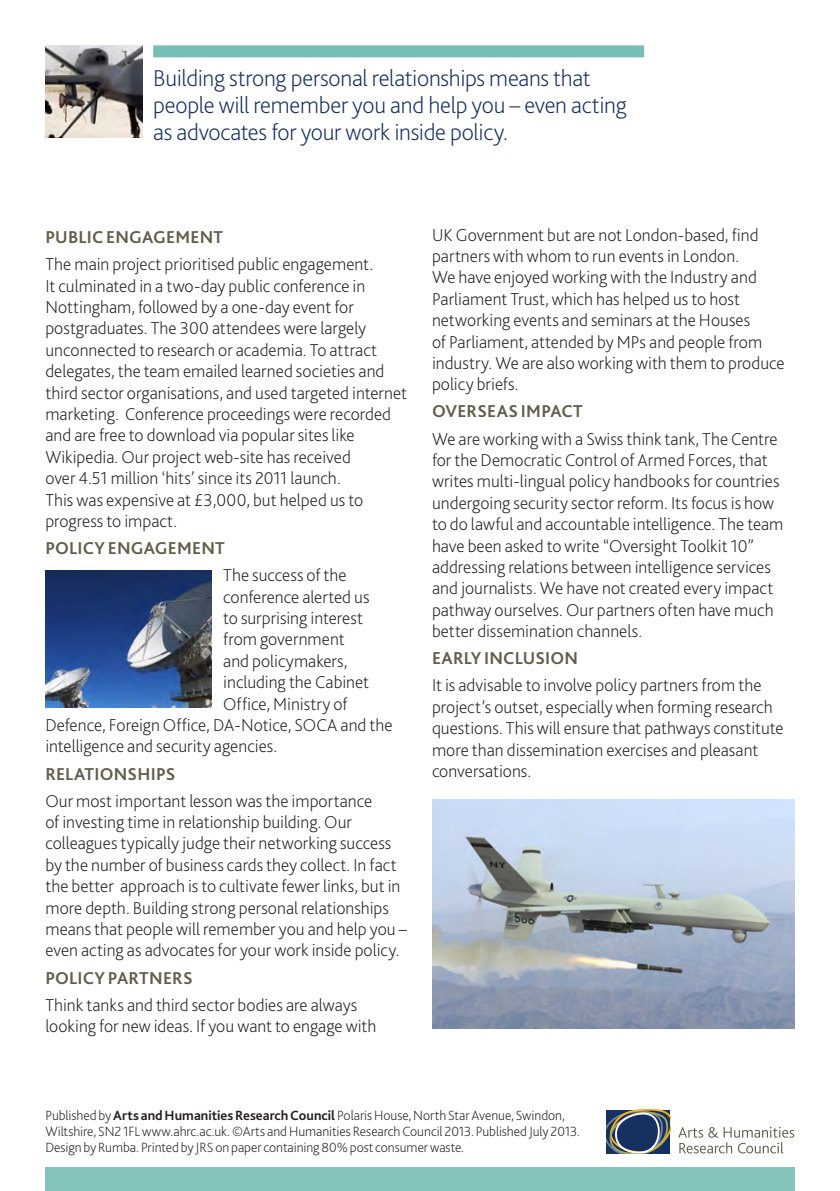
<style>
.page{position:relative;width:840px;height:1191px;background:#fff}
.page>*{position:absolute;margin:0;border:0;box-sizing:border-box;transform-origin:0 0}
.t1{font:200 24px/27px "Bliss 2";letter-spacing:-.01em;color:#16315f}
.Text{font:200 18px/21.4px "Bliss 2";color:#231f20}
.t2{font:700 18px "Bliss 2";letter-spacing:.01em;color:#615f4a}
.t3{font:14px/16px "Bliss 2 Extra Light 2";letter-spacing:-.005em;color:#231f20}
.s1{font-family:"Bliss 2";font-weight:700}
</style>
<div class="page">
<div style="left:45px;top:1167px;width:749px;height:24px;background:#85c4bd"></div>
<svg style="left:606px;top:1109px;width:63px;height:44px;background:#4c5b6e"></svg>
<svg style="left:678px;top:1126px;width:115px;height:27px"></svg>
<img style="left:45px;top:45px;width:97px;height:92px">
<img style="left:45px;top:571px;width:167px;height:136px">
<div style="left:153px;top:45px;width:490px;height:12px;background:#76bfb6"></div>
<img style="left:432px;top:799px;width:362px;height:229px">
<h1 class="t1" style="left:153px;top:64px;width:474px">Building strong personal relationships means that people will remember you and help you – even acting as advocates for your work inside policy.</h1>
<p class="t2" style="left:45px;top:226px;width:179px">PUBLIC ENGAGEMENT</p>
<p class="Text" style="left:45px;top:253px;width:363px">The main project prioritised public engagement.<br>It culminated in a two-day public conference in Nottingham, followed by a one-day event for postgraduates. The 300 attendees were largely unconnected to research or academia. To attract delegates, the team emailed learned societies and third sector organisations, and used targeted internet marketing. Conference proceedings were recorded and are free to download via popular sites like Wikipedia. Our project web-site has received<br>over 4.51 million ‘hits’ since its 2011 launch.<br>This was expensive at £3,000, but helped us to progress to impact.</p>
<p class="t2" style="left:45px;top:537px;width:181px">POLICY ENGAGEMENT</p>
<p class="Text" style="left:223px;top:564px;width:125px">The success of the</p>
<p class="Text" style="left:223px;top:586px;width:148px">conference alerted us</p>
<p class="Text" style="left:223px;top:607px;width:141px">to surprising interest</p>
<p class="Text" style="left:223px;top:628px;width:123px">from government</p>
<p class="Text" style="left:223px;top:650px;width:126px">and policymakers,</p>
<p class="Text" style="left:223px;top:671px;width:147px">including the Cabinet</p>
<p class="Text" style="left:223px;top:693px;width:126px">Office, Ministry of</p>
<p class="Text" style="left:45px;top:714px;width:348px">Defence, Foreign Office, DA-Notice, SOCA and the</p>
<p class="Text" style="left:45px;top:735px;width:233px">intelligence and security agencies.</p>
<p class="t2" style="left:45px;top:762px;width:131px">RELATIONSHIPS</p>
<p class="Text" style="left:45px;top:790px;width:363px">Our most important lesson was the importance<br>of investing time in relationship building. Our colleagues typically judge their networking success by the number of business cards they collect. In fact the better approach is to cultivate fewer links, but in more depth. Building strong personal relationships means that people will remember you and help you – even acting as advocates for your work inside policy.</p>
<p class="t2" style="left:45px;top:966px;width:149px">POLICY PARTNERS</p>
<p class="Text" style="left:45px;top:994px;width:332px">Think tanks and third sector bodies are always looking for new ideas. If you want to engage with</p>
<p class="Text" style="left:432px;top:224px;width:354px">UK Government but are not London-based, find partners with whom to run events in London.<br>We have enjoyed working with the Industry and Parliament Trust, which has helped us to host networking events and seminars at the Houses<br>of Parliament, attended by MPs and people from industry. We are also working with them to produce policy briefs.</p>
<p class="t2" style="left:432px;top:400px;width:152px">OVERSEAS IMPACT</p>
<p class="Text" style="left:432px;top:428px;width:353px">We are working with a Swiss think tank, The Centre for the Democratic Control of Armed Forces, that writes multi-lingual policy handbooks for countries undergoing security sector reform. Its focus is how to do lawful and accountable intelligence. The team have been asked to write “Oversight Toolkit 10” addressing relations between intelligence services and journalists. We have not created every impact pathway ourselves. Our partners often have much better dissemination channels.</p>
<p class="t2" style="left:432px;top:647px;width:147px">EARLY INCLUSION</p>
<p class="Text" style="left:432px;top:674px;width:353px">It is advisable to involve policy partners from the project’s outset, especially when forming research questions. This will ensure that pathways constitute more than dissemination exercises and pleasant conversations.</p>
<p class="t3" style="left:45px;top:1107px;width:536px">Published by <span class="s1">Arts and Humanities Research Council</span> Polaris House, North Star Avenue, Swindon,<br>Wiltshire, SN2 1FL www.ahrc.ac.uk. ©Arts and Humanities Research Council 2013. Published July 2013.<br>Design by Rumba. Printed by JRS on paper containing 80% post consumer waste.</p>
</div>
